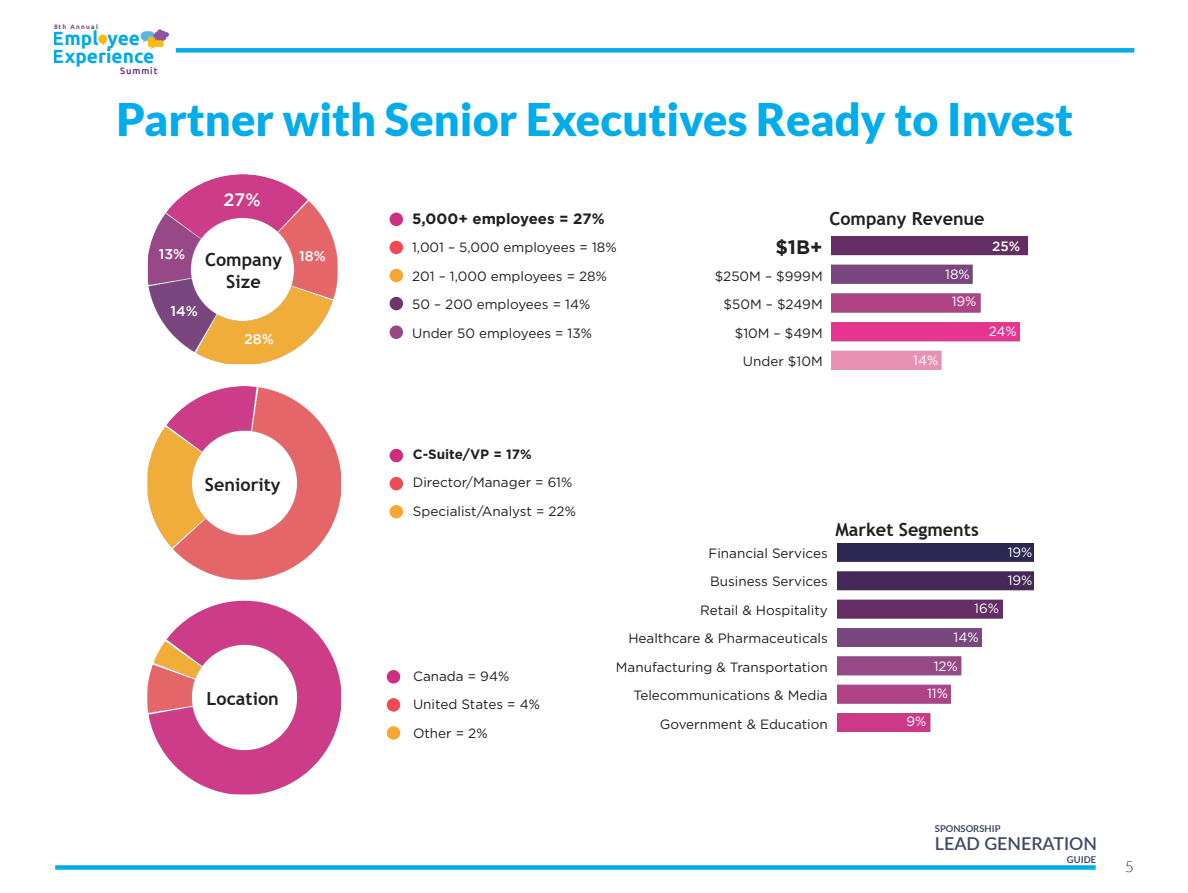
<style>
.page{position:relative;width:1188px;height:893px;background:#fff}
.page>*{position:absolute;margin:0;border:0;box-sizing:border-box;transform-origin:0 0}
.t1{font:900 45px "Lato";color:#00acea}
.t2{font:700 19.5px "Gotham";color:#231f20}
.t3{font:700 19.05px/18px "Ubuntu";color:#00aae7}
.t4{font:700 18px/21.6px "Trebuchet MS";color:#231f20;text-align:center}
.t5{font:500 18px "Gotham";color:#fff}
.t6{font:600 17.7px "Lato";color:#3e4b68}
.t7{font:700 15px "Gotham";color:#231f20}
.t8{font:300 15px "Lato";color:#201d1d}
.t9{font:500 14.25px "Gotham";color:#fff}
.t10{font:13.5px "Gotham";color:#231f20}
.t11{font:13.5px "Gotham";color:#fff}
.t12{font:700 13.5px "Gotham";color:#231f20}
.t13{font:500 13.5px "Gotham";color:#fff}
.t14{font:700 9.45px "Lato";color:#3e4b68}
.t15{font:500 9.3px "Ubuntu";letter-spacing:.1em;color:#652b7c}
.t16{font:500 6.45px "Ubuntu";letter-spacing:.2em;color:#652b7c}
</style>
<div class="page">
<svg style="left:98px;top:35px;width:9px;height:11px"></svg>
<svg style="left:141px;top:29px;width:28px;height:20px"></svg>
<div style="left:176px;top:48px;width:958px;height:5px;background:#00acea"></div>
<div style="left:55px;top:865px;width:1041px;height:5px;background:#00acea"></div>
<div style="left:390px;top:213px;width:13px;height:13px;background:#cd2f7e;border-radius:50%"></div>
<div style="left:390px;top:241px;width:13px;height:13px;background:#f04b54;border-radius:50%"></div>
<div style="left:390px;top:269px;width:13px;height:13px;background:#f8a633;border-radius:50%"></div>
<div style="left:390px;top:297px;width:13px;height:13px;background:#6e346d;border-radius:50%"></div>
<img style="left:147px;top:601px;width:194px;height:193px">
<div style="left:387px;top:670px;width:13px;height:14px;background:#cd2f7e;border-radius:50%"></div>
<div style="left:387px;top:698px;width:13px;height:14px;background:#f04b54;border-radius:50%"></div>
<div style="left:387px;top:726px;width:13px;height:14px;background:#f8a633;border-radius:50%"></div>
<img style="left:147px;top:386px;width:194px;height:194px">
<div style="left:390px;top:449px;width:13px;height:13px;background:#cd2f7e;border-radius:50%"></div>
<div style="left:390px;top:477px;width:13px;height:13px;background:#f04b54;border-radius:50%"></div>
<div style="left:390px;top:505px;width:13px;height:13px;background:#f8a633;border-radius:50%"></div>
<img style="left:148px;top:174px;width:190px;height:190px">
<img style="left:831px;top:237px;width:197px;height:132px">
<div style="left:390px;top:325px;width:13px;height:14px;background:#984687;border-radius:50%"></div>
<img style="left:837px;top:543px;width:197px;height:188px">
<p class="t16" style="left:54px;top:22px;width:45px">8th Annual</p>
<h3 class="t3" style="left:53px;top:29px;width:103px">Empl yee<br>Experience</h3>
<p class="t15" style="left:120px;top:65px;width:39px">Summit</p>
<p class="t1" style="left:116px;top:93px;width:958px">Partner with Senior Executives Ready to Invest</p>
<p class="t5" style="left:224px;top:189px;width:39px">27%</p>
<p class="t9" style="left:159px;top:246px;width:28px">13%</p>
<p class="t9" style="left:171px;top:302px;width:29px">14%</p>
<p class="t4" style="left:205px;top:249px;width:78px">Company<br>Size</p>
<p class="t9" style="left:244px;top:331px;width:31px">28%</p>
<p class="t9" style="left:299px;top:248px;width:28px">18%</p>
<p class="t4" style="left:205px;top:474px;width:77px">Seniority</p>
<p class="t4" style="left:207px;top:688px;width:74px">Location</p>
<p class="t7" style="left:412px;top:210px;width:194px">5,000+ employees = 27%</p>
<p class="t10" style="left:412px;top:239px;width:206px">1,001 – 5,000 employees = 18%</p>
<p class="t10" style="left:412px;top:267px;width:196px">201 – 1,000 employees = 28%</p>
<p class="t10" style="left:412px;top:296px;width:180px">50 – 200 employees = 14%</p>
<p class="t10" style="left:412px;top:324px;width:181px">Under 50 employees = 13%</p>
<p class="t12" style="left:413px;top:446px;width:120px">C-Suite/VP = 17%</p>
<p class="t10" style="left:413px;top:474px;width:161px">Director/Manager = 61%</p>
<p class="t10" style="left:413px;top:502px;width:165px">Specialist/Analyst = 22%</p>
<p class="t2" style="left:775px;top:236px;width:49px">$1B+</p>
<p class="t10" style="left:715px;top:268px;width:110px">$250M – $999M</p>
<p class="t10" style="left:724px;top:296px;width:101px">$50M – $249M</p>
<p class="t10" style="left:735px;top:325px;width:89px">$10M – $49M</p>
<p class="t10" style="left:743px;top:353px;width:81px">Under $10M</p>
<p class="t4" style="left:829px;top:208px;width:157px">Company Revenue</p>
<p class="t11" style="left:945px;top:265px;width:26px">18%</p>
<p class="t11" style="left:952px;top:293px;width:26px">19%</p>
<p class="t13" style="left:992px;top:239px;width:30px">25%</p>
<p class="t11" style="left:913px;top:351px;width:27px">14%</p>
<p class="t11" style="left:989px;top:323px;width:30px">24%</p>
<p class="t4" style="left:835px;top:518px;width:145px">Market Segments</p>
<p class="t10" style="left:413px;top:667px;width:98px">Canada = 94%</p>
<p class="t10" style="left:413px;top:696px;width:128px">United States = 4%</p>
<p class="t10" style="left:413px;top:724px;width:76px">Other = 2%</p>
<p class="t10" style="left:708px;top:544px;width:121px">Financial Services</p>
<p class="t10" style="left:710px;top:573px;width:119px">Business Services</p>
<p class="t10" style="left:700px;top:601px;width:129px">Retail &amp; Hospitality</p>
<p class="t10" style="left:628px;top:630px;width:201px">Healthcare &amp; Pharmaceuticals</p>
<p class="t10" style="left:616px;top:658px;width:213px">Manufacturing &amp; Transportation</p>
<p class="t10" style="left:633px;top:687px;width:196px">Telecommunications &amp; Media</p>
<p class="t10" style="left:660px;top:715px;width:169px">Government &amp; Education</p>
<p class="t11" style="left:974px;top:600px;width:26px">16%</p>
<p class="t11" style="left:954px;top:628px;width:27px">14%</p>
<p class="t11" style="left:934px;top:657px;width:26px">12%</p>
<p class="t11" style="left:927px;top:684px;width:22px">11%</p>
<p class="t11" style="left:907px;top:713px;width:21px">9%</p>
<p class="t11" style="left:1008px;top:544px;width:26px">19%</p>
<p class="t11" style="left:1008px;top:572px;width:26px">19%</p>
<p class="t14" style="left:935px;top:823px;width:67px">SPONSORSHIP</p>
<h3 class="t6" style="left:935px;top:831px;width:164px">LEAD GENERATION</h3>
<p class="t14" style="left:1067px;top:854px;width:31px">GUIDE</p>
<p class="t8" style="left:1125px;top:859px;width:10px">5</p>
</div>
